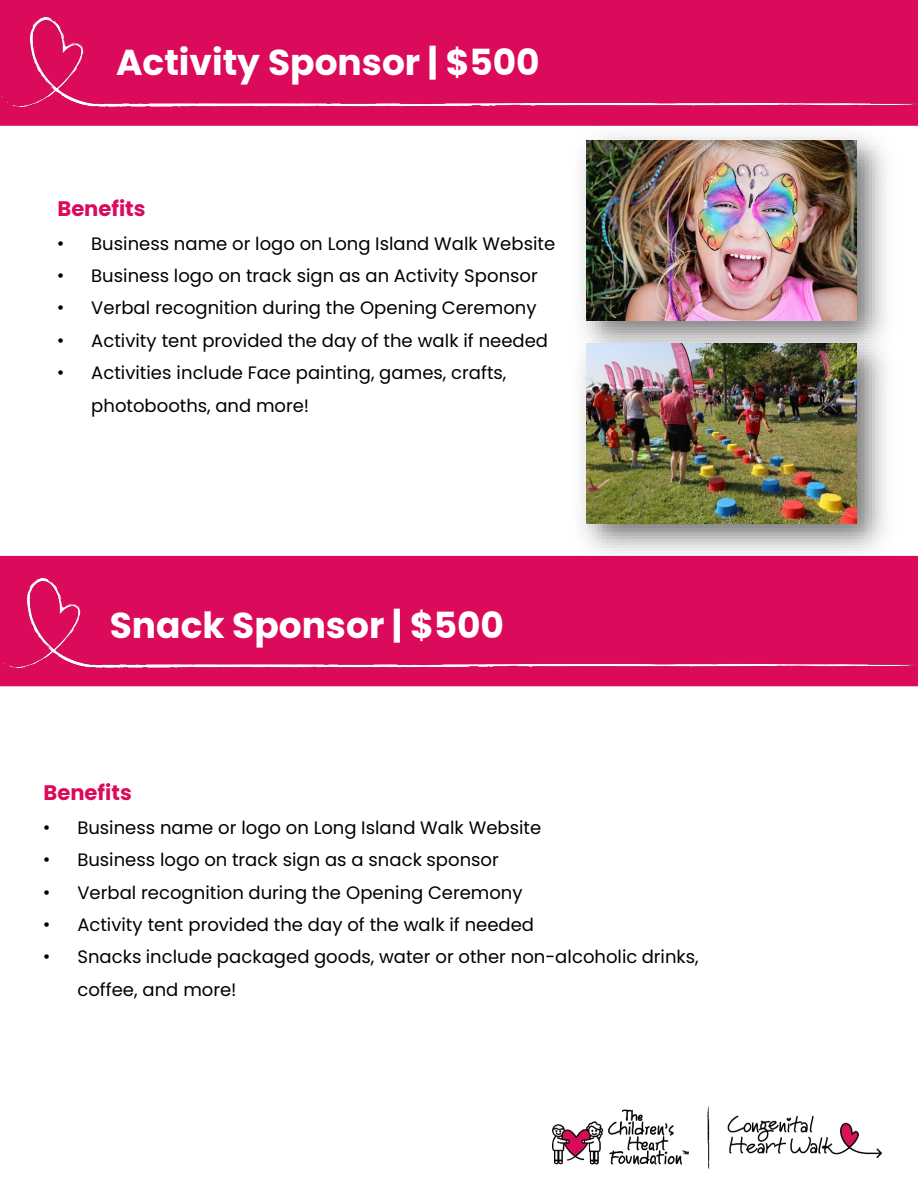
<style>
.page{position:relative;width:918px;height:1188px;background:#fff}
.page>*{position:absolute;margin:0;border:0;box-sizing:border-box;transform-origin:0 0}
.t1{font:700 36px "Poppins";color:#fff}
.t2{font:700 21px "Poppins";color:#db0a5b}
.t3{font:18px/32.4px "Poppins";color:#000}
.s1{font-family:"Arial"}
</style>
<div class="page">
<div style="left:0;top:0;width:918px;height:126px;background:#db0a5b"></div>
<div style="left:0;top:17px;width:918px;height:89px;background:#db0a5b"></div>
<img style="left:564px;top:117px;width:339px;height:203px">
<img style="left:587px;top:140px;width:270px;height:180px">
<div style="left:0;top:556px;width:918px;height:130px;background:#db0a5b"></div>
<div style="left:0;top:579px;width:916px;height:88px;background:#db0a5b"></div>
<img style="left:553px;top:1105px;width:329px;height:63px">
<img style="left:564px;top:320px;width:339px;height:250px">
<img style="left:587px;top:344px;width:270px;height:180px">
<h2 class="t1" style="left:116px;top:41px;width:425px">Activity Sponsor | $500</h2>
<p class="t2" style="left:57px;top:196px;width:90px">Benefits</p>
<p class="t3" style="left:57px;top:227px;width:499px"><span class="s1">•</span> Business name or logo on Long Island Walk Website</p>
<p class="t3" style="left:57px;top:260px;width:482px"><span class="s1">•</span> Business logo on track sign as an Activity Sponsor</p>
<p class="t3" style="left:57px;top:292px;width:481px"><span class="s1">•</span> Verbal recognition during the Opening Ceremony</p>
<p class="t3" style="left:57px;top:324px;width:492px"><span class="s1">•</span> Activity tent provided the day of the walk if needed</p>
<p class="t3" style="left:91px;top:357px;width:417px;text-indent:-34px"><span class="s1">•</span> Activities include Face painting, games, crafts, photobooths, and more!</p>
<p class="t1" style="left:110px;top:605px;width:396px">Snack Sponsor | $500</p>
<p class="t2" style="left:44px;top:781px;width:90px">Benefits</p>
<p class="t3" style="left:44px;top:811px;width:499px"><span class="s1">•</span> Business name or logo on Long Island Walk Website</p>
<p class="t3" style="left:44px;top:844px;width:457px"><span class="s1">•</span> Business logo on track sign as a snack sponsor</p>
<p class="t3" style="left:44px;top:876px;width:481px"><span class="s1">•</span> Verbal recognition during the Opening Ceremony</p>
<p class="t3" style="left:44px;top:909px;width:492px"><span class="s1">•</span> Activity tent provided the day of the walk if needed</p>
<p class="t3" style="left:77px;top:941px;width:623px;text-indent:-34px"><span class="s1">•</span> Snacks include packaged goods, water or other non-alcoholic drinks, coffee, and more!</p>
</div>
